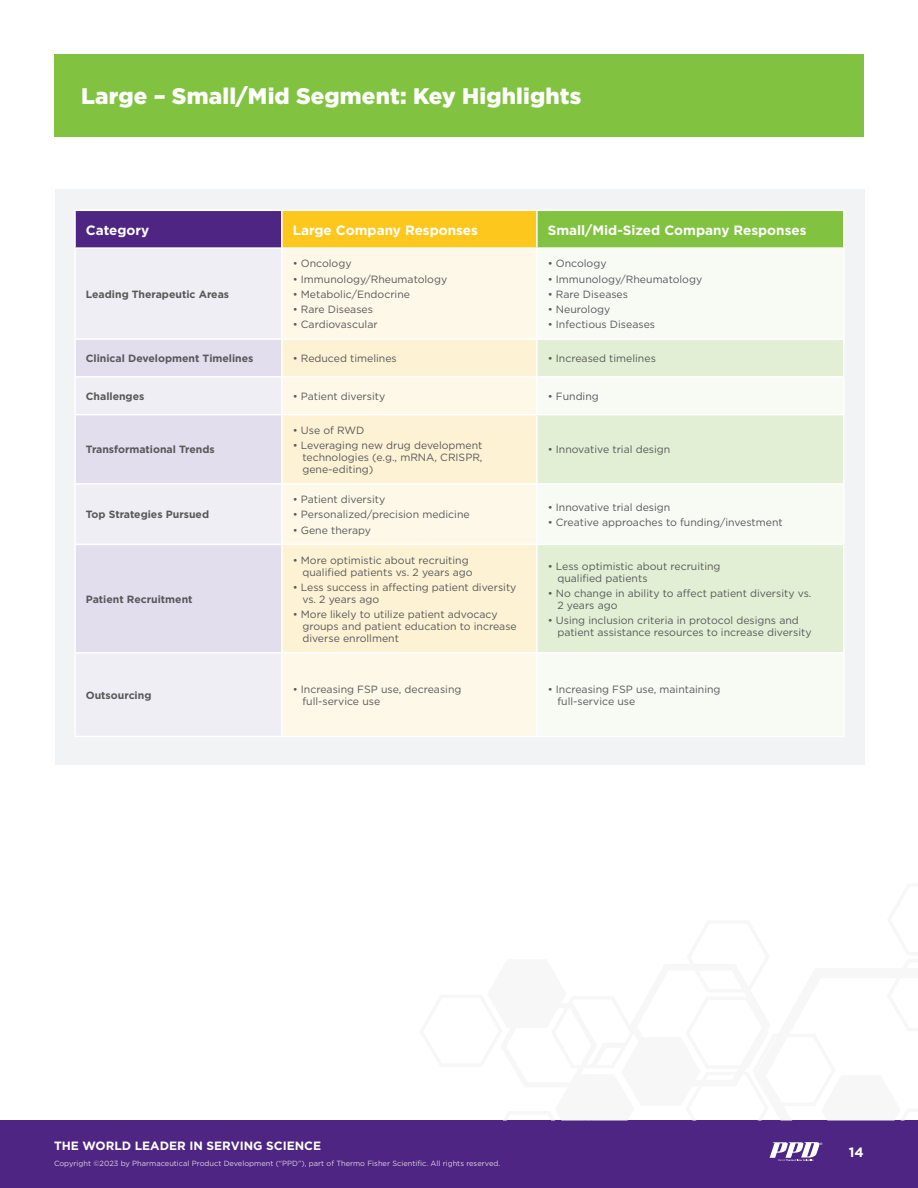
<style>
.page{position:relative;width:918px;height:1188px;background:#fff}
.page>*{position:absolute;margin:0;border:0;box-sizing:border-box;transform-origin:0 0}
.t1{font:900 22.5px "Gotham";letter-spacing:.005em;color:#fff}
.bullet_no_rule__hanging_indent{font:700 13.5px "Gotham";color:#fff}
.t2{font:700 12px "Gotham";color:#fff}
.bullet_no_rule__hanging_indent-2{font:10.5px/12px "Gotham";color:#57585a}
.bullet_no_rule__hanging_indent-3{font:700 10.5px "Gotham";color:#57585a}
.t3{font:7.5px "Gotham";color:#fff}
</style>
<div class="page">
<div style="left:0;top:1120px;width:918px;height:68px;background:#4e2582"></div>
<svg style="left:770px;top:1142px;width:52px;height:19px"></svg>
<div style="left:54px;top:54px;width:810px;height:82px;background:#81c340"></div>
<div style="left:55px;top:190px;width:810px;height:575px;background:#f2f3f4"></div>
<div style="left:75px;top:210px;width:207px;height:38px;background:#4e2582"></div>
<div style="left:282px;top:210px;width:255px;height:38px;background:#fec71d"></div>
<div style="left:537px;top:210px;width:307px;height:38px;background:#81c340"></div>
<div style="left:283px;top:249px;width:253px;height:487px;background:#fef8e8"></div>
<svg style="left:76px;top:340px;width:205px;height:312px;fill:#e3deed"></svg>
<svg style="left:283px;top:340px;width:253px;height:312px;fill:#fef2d4"></svg>
<svg style="left:538px;top:340px;width:305px;height:312px;fill:#e2efd4"></svg>
<hr style="left:74px;top:210px;width:208px;height:1px;background:#fff">
<hr style="left:74px;top:211px;width:2px;height:36px;background:#fff">
<hr style="left:282px;top:210px;width:255px;height:1px;background:#fff">
<hr style="left:281px;top:211px;width:2px;height:36px;background:#fff">
<hr style="left:537px;top:210px;width:308px;height:1px;background:#fff">
<hr style="left:536px;top:211px;width:2px;height:36px;background:#fff">
<hr style="left:843px;top:211px;width:2px;height:36px;background:#fff">
<hr style="left:74px;top:247px;width:208px;height:2px;background:#fff">
<hr style="left:74px;top:249px;width:2px;height:89px;background:#fff">
<hr style="left:282px;top:247px;width:255px;height:2px;background:#fff">
<hr style="left:281px;top:249px;width:2px;height:89px;background:#fff">
<hr style="left:537px;top:247px;width:308px;height:2px;background:#fff">
<hr style="left:536px;top:249px;width:2px;height:89px;background:#fff">
<hr style="left:843px;top:249px;width:2px;height:89px;background:#fff">
<hr style="left:74px;top:338px;width:208px;height:2px;background:#fff">
<hr style="left:74px;top:340px;width:2px;height:36px;background:#fff">
<hr style="left:282px;top:338px;width:255px;height:2px;background:#fff">
<hr style="left:281px;top:340px;width:2px;height:36px;background:#fff">
<hr style="left:537px;top:338px;width:308px;height:2px;background:#fff">
<hr style="left:536px;top:340px;width:2px;height:36px;background:#fff">
<hr style="left:843px;top:340px;width:2px;height:36px;background:#fff">
<hr style="left:74px;top:376px;width:208px;height:2px;background:#fff">
<hr style="left:74px;top:378px;width:2px;height:36px;background:#fff">
<hr style="left:282px;top:376px;width:255px;height:2px;background:#fff">
<hr style="left:281px;top:378px;width:2px;height:36px;background:#fff">
<hr style="left:537px;top:376px;width:308px;height:2px;background:#fff">
<hr style="left:536px;top:378px;width:2px;height:36px;background:#fff">
<hr style="left:843px;top:378px;width:2px;height:36px;background:#fff">
<hr style="left:74px;top:414px;width:208px;height:1px;background:#fff">
<hr style="left:74px;top:415px;width:2px;height:68px;background:#fff">
<hr style="left:282px;top:414px;width:255px;height:1px;background:#fff">
<hr style="left:281px;top:415px;width:2px;height:68px;background:#fff">
<hr style="left:537px;top:414px;width:308px;height:1px;background:#fff">
<hr style="left:536px;top:415px;width:2px;height:68px;background:#fff">
<hr style="left:843px;top:415px;width:2px;height:68px;background:#fff">
<hr style="left:74px;top:483px;width:208px;height:2px;background:#fff">
<hr style="left:74px;top:485px;width:2px;height:59px;background:#fff">
<hr style="left:282px;top:483px;width:255px;height:2px;background:#fff">
<hr style="left:281px;top:485px;width:2px;height:59px;background:#fff">
<hr style="left:537px;top:483px;width:308px;height:2px;background:#fff">
<hr style="left:536px;top:485px;width:2px;height:59px;background:#fff">
<hr style="left:843px;top:485px;width:2px;height:59px;background:#fff">
<hr style="left:74px;top:544px;width:208px;height:1px;background:#fff">
<hr style="left:74px;top:545px;width:2px;height:107px;background:#fff">
<hr style="left:282px;top:544px;width:255px;height:1px;background:#fff">
<hr style="left:281px;top:545px;width:2px;height:107px;background:#fff">
<hr style="left:537px;top:544px;width:308px;height:1px;background:#fff">
<hr style="left:536px;top:545px;width:2px;height:107px;background:#fff">
<hr style="left:843px;top:545px;width:2px;height:107px;background:#fff">
<hr style="left:74px;top:652px;width:208px;height:2px;background:#fff">
<hr style="left:74px;top:654px;width:2px;height:82px;background:#fff">
<hr style="left:282px;top:652px;width:255px;height:2px;background:#fff">
<hr style="left:281px;top:654px;width:2px;height:82px;background:#fff">
<hr style="left:537px;top:652px;width:308px;height:2px;background:#fff">
<hr style="left:536px;top:654px;width:2px;height:82px;background:#fff">
<hr style="left:843px;top:654px;width:2px;height:82px;background:#fff">
<hr style="left:74px;top:736px;width:208px;height:1px;background:#fff">
<hr style="left:282px;top:736px;width:255px;height:1px;background:#fff">
<hr style="left:537px;top:736px;width:308px;height:1px;background:#fff">
<p class="t1" style="left:81px;top:81px;width:502px">Large – Small/Mid Segment: Key Highlights</p>
<p class="bullet_no_rule__hanging_indent" style="left:86px;top:221px;width:65px">Category</p>
<p class="bullet_no_rule__hanging_indent" style="left:293px;top:221px;width:187px">Large Company Responses</p>
<p class="bullet_no_rule__hanging_indent" style="left:548px;top:221px;width:260px">Small/Mid-Sized Company Responses</p>
<p class="bullet_no_rule__hanging_indent-3" style="left:86px;top:287px;width:145px">Leading Therapeutic Areas</p>
<p class="bullet_no_rule__hanging_indent-2" style="left:293px;top:257px;width:60px">• Oncology</p>
<p class="bullet_no_rule__hanging_indent-2" style="left:293px;top:273px;width:156px">• Immunology/Rheumatology</p>
<p class="bullet_no_rule__hanging_indent-2" style="left:293px;top:288px;width:119px">• Metabolic/Endocrine</p>
<p class="bullet_no_rule__hanging_indent-2" style="left:293px;top:303px;width:82px">• Rare Diseases</p>
<p class="bullet_no_rule__hanging_indent-2" style="left:293px;top:318px;width:86px">• Cardiovascular</p>
<p class="bullet_no_rule__hanging_indent-2" style="left:548px;top:257px;width:60px">• Oncology</p>
<p class="bullet_no_rule__hanging_indent-2" style="left:548px;top:273px;width:156px">• Immunology/Rheumatology</p>
<p class="bullet_no_rule__hanging_indent-2" style="left:548px;top:288px;width:82px">• Rare Diseases</p>
<p class="bullet_no_rule__hanging_indent-2" style="left:548px;top:303px;width:64px">• Neurology</p>
<p class="bullet_no_rule__hanging_indent-2" style="left:548px;top:318px;width:109px">• Infectious Diseases</p>
<p class="bullet_no_rule__hanging_indent-3" style="left:86px;top:351px;width:169px">Clinical Development Timelines</p>
<p class="bullet_no_rule__hanging_indent-2" style="left:293px;top:352px;width:106px">• Reduced timelines</p>
<p class="bullet_no_rule__hanging_indent-2" style="left:548px;top:352px;width:110px">• Increased timelines</p>
<p class="bullet_no_rule__hanging_indent-3" style="left:86px;top:389px;width:60px">Challenges</p>
<p class="bullet_no_rule__hanging_indent-2" style="left:293px;top:390px;width:94px">• Patient diversity</p>
<p class="bullet_no_rule__hanging_indent-2" style="left:548px;top:390px;width:53px">• Funding</p>
<p class="bullet_no_rule__hanging_indent-3" style="left:86px;top:443px;width:131px">Transformational Trends</p>
<p class="bullet_no_rule__hanging_indent-3" style="left:86px;top:508px;width:125px">Top Strategies Pursued</p>
<p class="bullet_no_rule__hanging_indent-3" style="left:86px;top:592px;width:108px">Patient Recruitment</p>
<p class="bullet_no_rule__hanging_indent-2" style="left:293px;top:424px;width:73px">• Use of RWD</p>
<p class="bullet_no_rule__hanging_indent-2" style="left:302px;top:439px;width:182px;text-align:justify;text-indent:-10px">• Leveraging new drug development technologies (e.g., mRNA, CRISPR, gene-editing)</p>
<p class="bullet_no_rule__hanging_indent-2" style="left:548px;top:444px;width:124px">• Innovative trial design</p>
<p class="bullet_no_rule__hanging_indent-2" style="left:293px;top:493px;width:94px">• Patient diversity</p>
<p class="bullet_no_rule__hanging_indent-2" style="left:293px;top:508px;width:179px">• Personalized/precision medicine</p>
<p class="bullet_no_rule__hanging_indent-2" style="left:293px;top:524px;width:80px">• Gene therapy</p>
<p class="bullet_no_rule__hanging_indent-2" style="left:302px;top:554px;width:172px;text-indent:-10px">• More optimistic about recruiting qualified patients vs. 2 years ago</p>
<p class="bullet_no_rule__hanging_indent-2" style="left:302px;top:581px;width:216px;text-indent:-10px">• Less success in affecting patient diversity vs. 2 years ago</p>
<p class="bullet_no_rule__hanging_indent-2" style="left:302px;top:608px;width:216px;text-indent:-10px">• More likely to utilize patient advocacy groups and patient education to increase diverse enrollment</p>
<p class="bullet_no_rule__hanging_indent-2" style="left:548px;top:501px;width:124px">• Innovative trial design</p>
<p class="bullet_no_rule__hanging_indent-2" style="left:548px;top:516px;width:237px">• Creative approaches to funding/investment</p>
<p class="bullet_no_rule__hanging_indent-2" style="left:557px;top:560px;width:165px;text-indent:-10px">• Less optimistic about recruiting qualified patients</p>
<p class="bullet_no_rule__hanging_indent-2" style="left:557px;top:587px;width:256px;text-indent:-10px">• No change in ability to affect patient diversity vs.<br>2 years ago</p>
<p class="bullet_no_rule__hanging_indent-2" style="left:557px;top:614px;width:256px;text-indent:-10px">• Using inclusion criteria in protocol designs and patient assistance resources to increase diversity</p>
<p class="bullet_no_rule__hanging_indent-3" style="left:86px;top:688px;width:67px">Outsourcing</p>
<p class="bullet_no_rule__hanging_indent-2" style="left:302px;top:683px;width:161px;text-indent:-10px">• Increasing FSP use, decreasing full-service use</p>
<p class="bullet_no_rule__hanging_indent-2" style="left:557px;top:683px;width:165px;text-indent:-10px">• Increasing FSP use, maintaining full-service use</p>
<p class="t2" style="left:54px;top:1138px;width:269px">THE WORLD LEADER IN SERVING SCIENCE</p>
<p class="t3" style="left:54px;top:1158px;width:448px">Copyright ©2023 by Pharmaceutical Product Development (“PPD”), part of Thermo Fisher Scientific. All rights reserved.</p>
<p class="bullet_no_rule__hanging_indent" style="left:849px;top:1144px;width:16px">14</p>
</div>
